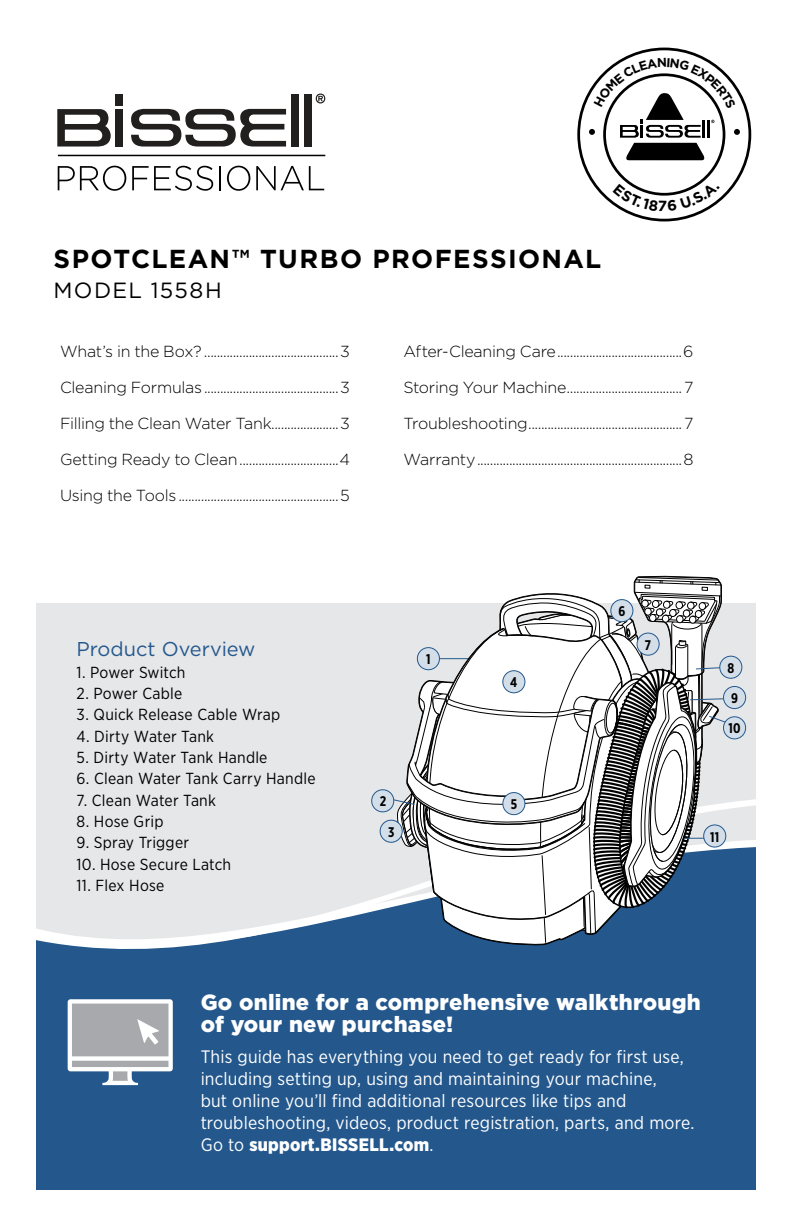
<style>
.page{position:relative;width:792px;height:1224px;background:#fff}
.page>*{position:absolute;margin:0;border:0;box-sizing:border-box;transform-origin:0 0}
.t1{font:700 26px "Gotham";letter-spacing:.05em;color:#000}
.t2{font:900 22px/22px "Gotham";letter-spacing:.01em;color:#fff}
.t3{font:22px "Gotham";letter-spacing:.06em;color:#000}
.t4{font:20px "Gotham";letter-spacing:-.005em;color:#24588d}
.t5{font:18px/22px "Gotham Narrow";letter-spacing:.01em;color:#fff}
.t6{font:300 16px "Gotham";letter-spacing:-.015em;color:#000}
.t7{font:16px "Gotham Narrow";letter-spacing:.015em;color:#000}
.t8{font:700 14px/30.4px "Gotham X Narrow";color:#000}
.s1{font-weight:900}
</style>
<div class="page">
<svg style="left:58px;top:166px;width:68px;height:25px"></svg>
<svg style="left:132px;top:166px;width:81px;height:25px"></svg>
<hr style="left:219px;top:166px;width:2px;height:24px;background:#020202">
<svg style="left:227px;top:166px;width:23px;height:25px"></svg>
<svg style="left:256px;top:166px;width:68px;height:24px"></svg>
<svg style="left:316px;top:94px;width:9px;height:9px"></svg>
<div style="left:116px;top:109px;width:7px;height:38px;background:#221f1f"></div>
<div style="left:116px;top:94px;width:7px;height:12px;background:#221f1f"></div>
<div style="left:291px;top:94px;width:7px;height:53px;background:#221f1f"></div>
<div style="left:304px;top:94px;width:7px;height:53px;background:#221f1f"></div>
<svg style="left:57px;top:109px;width:54px;height:38px"></svg>
<svg style="left:131px;top:109px;width:155px;height:38px"></svg>
<hr style="left:58px;top:155px;width:267px;height:1px;background:#020202">
<div style="left:36px;top:604px;width:720px;height:423px;background:#e6e7e8"></div>
<div style="left:36px;top:985px;width:720px;height:205px;background:#24588d"></div>
<div style="left:36px;top:970px;width:720px;height:15px;background:#24588d"></div>
<svg style="left:36px;top:799px;width:720px;height:171px"></svg>
<svg style="left:68px;top:999px;width:105px;height:86px"></svg>
<div style="left:723px;top:686px;width:23px;height:23px;border:1px solid #24588d;border-radius:50%"></div>
<svg style="left:370px;top:576px;width:374px;height:369px"></svg>
<div style="left:724px;top:717px;width:22px;height:22px;background:#d3dee8;border-radius:50%"></div>
<div style="left:723px;top:716px;width:23px;height:23px;border:1px solid #24588d;border-radius:50%"></div>
<div style="left:611px;top:600px;width:22px;height:22px;background:#d3dee8;border-radius:50%"></div>
<div style="left:610px;top:599px;width:23px;height:23px;border:1px solid #24588d;border-radius:50%"></div>
<svg style="left:589px;top:58px;width:151px;height:102px"></svg>
<svg style="left:613px;top:182px;width:107px;height:29px"></svg>
<h1 class="t1" style="left:54px;top:242px;width:549px">SPOTCLEAN™ TURBO PROFESSIONAL</h1>
<h2 class="t3" style="left:54px;top:276px;width:170px">MODEL 1558H</h2>
<p class="t6" style="left:60px;top:341px;width:291px">What’s in the Box? ..........................................3</p>
<p class="t6" style="left:60px;top:377px;width:291px">Cleaning Formulas..........................................3</p>
<p class="t6" style="left:60px;top:413px;width:291px">Filling the Clean Water Tank.....................3</p>
<p class="t6" style="left:60px;top:449px;width:291px">Getting Ready to Clean...............................4</p>
<p class="t6" style="left:60px;top:485px;width:291px">Using the Tools ..................................................5</p>
<p class="t6" style="left:403px;top:341px;width:291px">After-Cleaning Care.......................................6</p>
<p class="t6" style="left:403px;top:377px;width:292px">Storing Your Machine....................................7</p>
<p class="t6" style="left:403px;top:413px;width:292px">Troubleshooting................................................7</p>
<p class="t6" style="left:403px;top:449px;width:292px">Warranty................................................................8</p>
<p class="t4" style="left:77px;top:637px;width:180px">Product Overview</p>
<p class="t7" style="left:77px;top:662px;width:110px">1. Power Switch</p>
<p class="t7" style="left:77px;top:684px;width:107px">2. Power Cable</p>
<p class="t7" style="left:77px;top:705px;width:205px">3. Quick Release Cable Wrap</p>
<p class="t7" style="left:77px;top:726px;width:139px">4. Dirty Water Tank</p>
<p class="t7" style="left:77px;top:748px;width:192px">5. Dirty Water Tank Handle</p>
<p class="t7" style="left:77px;top:769px;width:241px">6. Clean Water Tank Carry Handle</p>
<p class="t7" style="left:77px;top:790px;width:141px">7. Clean Water Tank</p>
<p class="t7" style="left:77px;top:811px;width:88px">8. Hose Grip</p>
<p class="t7" style="left:77px;top:833px;width:114px">9. Spray Trigger</p>
<p class="t7" style="left:77px;top:854px;width:156px">10. Hose Secure Latch</p>
<p class="t7" style="left:77px;top:875px;width:89px">11. Flex Hose</p>
<p class="t8" style="left:426px;top:644px;width:6px">1</p>
<p class="t8" style="left:380px;top:785px;width:8px">2</p>
<p class="t8" style="left:388px;top:817px;width:8px">3</p>
<p class="t8" style="left:510px;top:667px;width:9px">4</p>
<p class="t8" style="left:511px;top:789px;width:8px">5</p>
<p class="t8" style="left:618px;top:596px;width:8px">6</p>
<p class="t8" style="left:645px;top:629px;width:8px">7</p>
<p class="t8" style="left:727px;top:653px;width:12px">8<br>9</p>
<p class="t8" style="left:729px;top:713px;width:14px">10</p>
<p class="t8" style="left:710px;top:821px;width:11px">11</p>
<h2 class="t2" style="left:201px;top:991px;width:502px">Go online for a comprehensive walkthrough of your new purchase!</h2>
<p class="t5" style="left:201px;top:1046px;width:495px">This guide has everything you need to get ready for first use, including setting up, using and maintaining your machine,<br>but online you’ll find additional resources like tips and troubleshooting, videos, product registration, parts, and more.<br>Go to <span class="s1">support.BISSELL.com</span>.</p>
</div>
